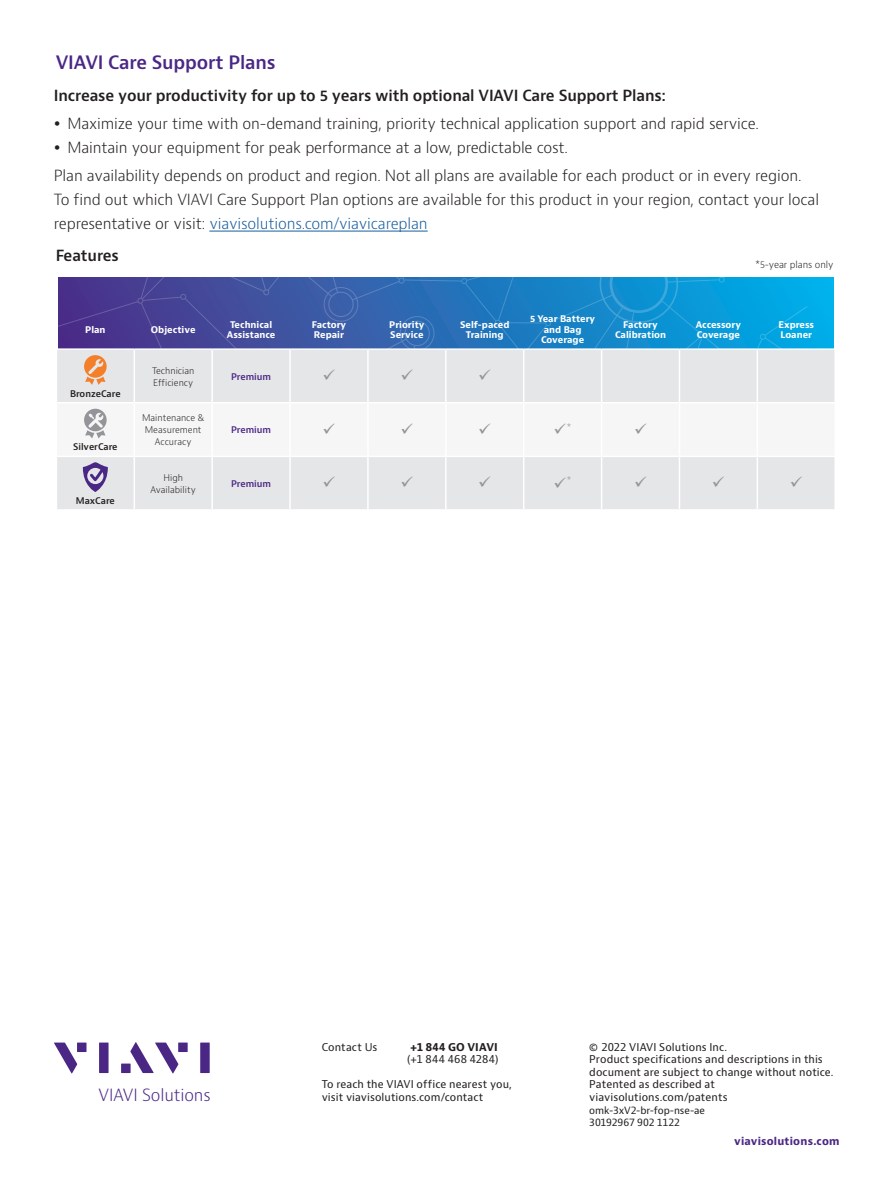
<style>
.page{position:relative;width:893px;height:1191px;background:#fff}
.page>*{position:absolute;margin:0;border:0;box-sizing:border-box;transform-origin:0 0}
.H2_Heading_Purple_12{font:600 18px "Bernino Sans";letter-spacing:-.01em;color:#4a2785}
.t1{font:300 16.35px "Bernino Sans";letter-spacing:-.01em;color:#4a2785}
.P_Bulleted_10_16{font:300 15px/24px "Bernino Sans";letter-spacing:-.01em;color:#231f20}
.H3_Heading_Level_3{font:600 15px "Bernino Sans";letter-spacing:-.01em;color:#231f20}
.t2{font:10.5px/12.6px "Bernino Sans";letter-spacing:.01em;color:#231f20}
.t3{font:700 10.5px "Bernino Sans";letter-spacing:.02em;color:#4a2785}
.t4{font:700 10.5px "Bernino Sans";letter-spacing:.015em;color:#231f20}
.t5{font:9.75px/12.6px "Bernino Sans";letter-spacing:-.01em;color:#231f20}
.t6{font:300 9.6px "Bernino Sans";color:#939598}
.Paragraph_10_16{font:300 9.45px "Bernino Sans";letter-spacing:-.01em;color:#231f20}
.t7{font:700 9px/10.5px "Bernino Sans";color:#fff;text-align:center}
.t8{font:300 9px/12px "Bernino Sans";color:#231f20;text-align:center}
.t9{font:600 9px "Bernino Sans";color:#231f20}
.t10{font:600 9px "Bernino Sans";color:#4a2785}
.s1{color:#175d9e}
</style>
<div class="page">
<svg style="left:54px;top:1042px;width:23px;height:31px"></svg>
<div style="left:77px;top:1042px;width:10px;height:10px;background:#4a2785"></div>
<div style="left:99px;top:1042px;width:10px;height:31px;background:#4a2785"></div>
<div style="left:178px;top:1042px;width:10px;height:10px;background:#4a2785"></div>
<div style="left:200px;top:1042px;width:10px;height:31px;background:#4a2785"></div>
<svg style="left:130px;top:1042px;width:48px;height:31px"></svg>
<div style="left:121px;top:1063px;width:10px;height:10px;background:#4a2785"></div>
<hr style="left:209px;top:231px;width:219px;height:1px;background:#175d9e">
<div style="left:58px;top:277px;width:775px;height:72px;background:#00aee8"></div>
<div style="left:57px;top:350px;width:777px;height:159px;background:#e5e6e8"></div>
<hr style="left:134px;top:350px;width:1px;height:52px;background:#fff">
<hr style="left:211px;top:350px;width:2px;height:52px;background:#fff">
<hr style="left:289px;top:350px;width:2px;height:52px;background:#fff">
<hr style="left:367px;top:350px;width:2px;height:52px;background:#fff">
<hr style="left:445px;top:350px;width:2px;height:52px;background:#fff">
<hr style="left:523px;top:350px;width:1px;height:52px;background:#fff">
<hr style="left:601px;top:350px;width:1px;height:52px;background:#fff">
<hr style="left:679px;top:350px;width:1px;height:52px;background:#fff">
<hr style="left:757px;top:348px;width:79px;height:2px;background:#fff">
<hr style="left:757px;top:350px;width:1px;height:52px;background:#fff">
<hr style="left:56px;top:402px;width:78px;height:1px;background:#fff">
<hr style="left:134px;top:402px;width:78px;height:1px;background:#fff">
<hr style="left:212px;top:402px;width:78px;height:1px;background:#fff">
<hr style="left:290px;top:402px;width:78px;height:1px;background:#fff">
<hr style="left:368px;top:402px;width:78px;height:1px;background:#fff">
<hr style="left:446px;top:402px;width:78px;height:1px;background:#fff">
<hr style="left:524px;top:402px;width:78px;height:1px;background:#fff">
<hr style="left:602px;top:402px;width:77px;height:1px;background:#fff">
<hr style="left:679px;top:402px;width:78px;height:1px;background:#fff">
<hr style="left:757px;top:402px;width:79px;height:1px;background:#fff">
<hr style="left:56px;top:455px;width:78px;height:2px;background:#fff">
<hr style="left:134px;top:455px;width:78px;height:2px;background:#fff">
<hr style="left:134px;top:457px;width:1px;height:52px;background:#fff">
<hr style="left:212px;top:455px;width:78px;height:2px;background:#fff">
<hr style="left:211px;top:457px;width:2px;height:52px;background:#fff">
<hr style="left:290px;top:455px;width:78px;height:2px;background:#fff">
<hr style="left:289px;top:457px;width:2px;height:52px;background:#fff">
<hr style="left:368px;top:455px;width:78px;height:2px;background:#fff">
<hr style="left:367px;top:457px;width:2px;height:52px;background:#fff">
<hr style="left:446px;top:455px;width:78px;height:2px;background:#fff">
<hr style="left:445px;top:457px;width:2px;height:52px;background:#fff">
<hr style="left:524px;top:455px;width:78px;height:2px;background:#fff">
<hr style="left:523px;top:457px;width:1px;height:52px;background:#fff">
<hr style="left:602px;top:455px;width:77px;height:2px;background:#fff">
<hr style="left:601px;top:457px;width:1px;height:52px;background:#fff">
<hr style="left:679px;top:455px;width:78px;height:2px;background:#fff">
<hr style="left:679px;top:457px;width:1px;height:52px;background:#fff">
<hr style="left:757px;top:455px;width:79px;height:2px;background:#fff">
<hr style="left:757px;top:457px;width:1px;height:52px;background:#fff">
<svg style="left:83px;top:462px;width:25px;height:30px"></svg>
<svg style="left:57px;top:277px;width:751px;height:108px;background:#6996c6"></svg>
<div style="left:57px;top:403px;width:777px;height:52px;background:#f6f6f7"></div>
<svg style="left:324px;top:477px;width:11px;height:10px"></svg>
<svg style="left:402px;top:477px;width:11px;height:10px"></svg>
<svg style="left:479px;top:477px;width:12px;height:10px"></svg>
<svg style="left:635px;top:477px;width:11px;height:10px"></svg>
<svg style="left:713px;top:477px;width:11px;height:10px"></svg>
<svg style="left:791px;top:477px;width:11px;height:10px"></svg>
<p class="H2_Heading_Purple_12" style="left:56px;top:50px;width:221px">VIAVI Care Support Plans</p>
<p class="H3_Heading_Level_3" style="left:54px;top:86px;width:614px">Increase your productivity for up to 5 years with optional VIAVI Care Support Plans:</p>
<p class="P_Bulleted_10_16" style="left:67px;top:112px;width:693px">Maximize your time with on-demand training, priority technical application support and rapid service.</p>
<p class="P_Bulleted_10_16" style="left:67px;top:136px;width:502px">Maintain your equipment for peak performance at a low, predictable cost.</p>
<p class="P_Bulleted_10_16" style="left:54px;top:164px;width:767px">Plan availability depends on product and region. Not all plans are available for each product or in every region.<br>To find out which VIAVI Care Support Plan options are available for this product in your region, contact your local representative or visit: <span class="s1">viavisolutions.com/viavicareplan</span></p>
<p class="H3_Heading_Level_3" style="left:56px;top:246px;width:65px">Features</p>
<p class="Paragraph_10_16" style="left:755px;top:258px;width:80px">*5-year plans only</p>
<p class="t7" style="left:85px;top:324px;width:22px">Plan</p>
<p class="t7" style="left:151px;top:324px;width:46px">Objective</p>
<p class="t7" style="left:227px;top:319px;width:50px">Technical<br>Assistance</p>
<p class="t7" style="left:312px;top:319px;width:36px;text-align:left">Factory<br>Repair</p>
<p class="t7" style="left:389px;top:319px;width:37px;text-align:left">Priority<br>Service</p>
<p class="t7" style="left:460px;top:319px;width:51px">Self-paced<br>Training</p>
<p class="t7" style="left:530px;top:314px;width:67px">5 Year Battery and Bag<br>Coverage</p>
<p class="t7" style="left:615px;top:319px;width:53px">Factory<br>Calibration</p>
<p class="t7" style="left:696px;top:319px;width:47px;text-align:left">Accessory<br>Coverage</p>
<p class="t7" style="left:778px;top:319px;width:37px;text-align:left">Express<br>Loaner</p>
<p class="t9" style="left:70px;top:388px;width:52px">BronzeCare</p>
<p class="t9" style="left:73px;top:441px;width:46px">SilverCare</p>
<p class="t9" style="left:76px;top:495px;width:41px">MaxCare</p>
<p class="t8" style="left:152px;top:364px;width:44px;text-align:left">Technician<br>Efficiency</p>
<p class="t10" style="left:231px;top:370px;width:42px">Premium</p>
<p class="t8" style="left:142px;top:412px;width:64px">Maintenance &amp;<br>Measurement<br>Accuracy</p>
<p class="t10" style="left:231px;top:424px;width:42px">Premium</p>
<p class="t6" style="left:554px;top:421px;width:20px">✓*</p>
<p class="t8" style="left:151px;top:471px;width:47px">High<br>Availability</p>
<p class="t10" style="left:231px;top:477px;width:42px">Premium</p>
<p class="t6" style="left:554px;top:474px;width:20px">✓*</p>
<p class="t1" style="left:99px;top:1084px;width:114px">VIAVI Solutions</p>
<p class="t2" style="left:322px;top:1040px;width:57px">Contact Us</p>
<p class="t4" style="left:410px;top:1040px;width:89px">+1 844 GO VIAVI</p>
<p class="t2" style="left:407px;top:1053px;width:93px">(+1 844 468 4284)</p>
<p class="t2" style="left:322px;top:1078px;width:192px">To reach the VIAVI office nearest you, visit viavisolutions.com/contact</p>
<p class="t2" style="left:589px;top:1040px;width:246px">© 2022 VIAVI Solutions Inc.<br>Product specifications and descriptions in this document are subject to change without notice.<br>Patented as described at viavisolutions.com/patents</p>
<p class="t5" style="left:589px;top:1104px;width:117px">omk-3xV2-br-fop-nse-ae<br>30192967 902 1122</p>
<p class="t3" style="left:734px;top:1134px;width:107px">viavisolutions.com</p>
</div>
